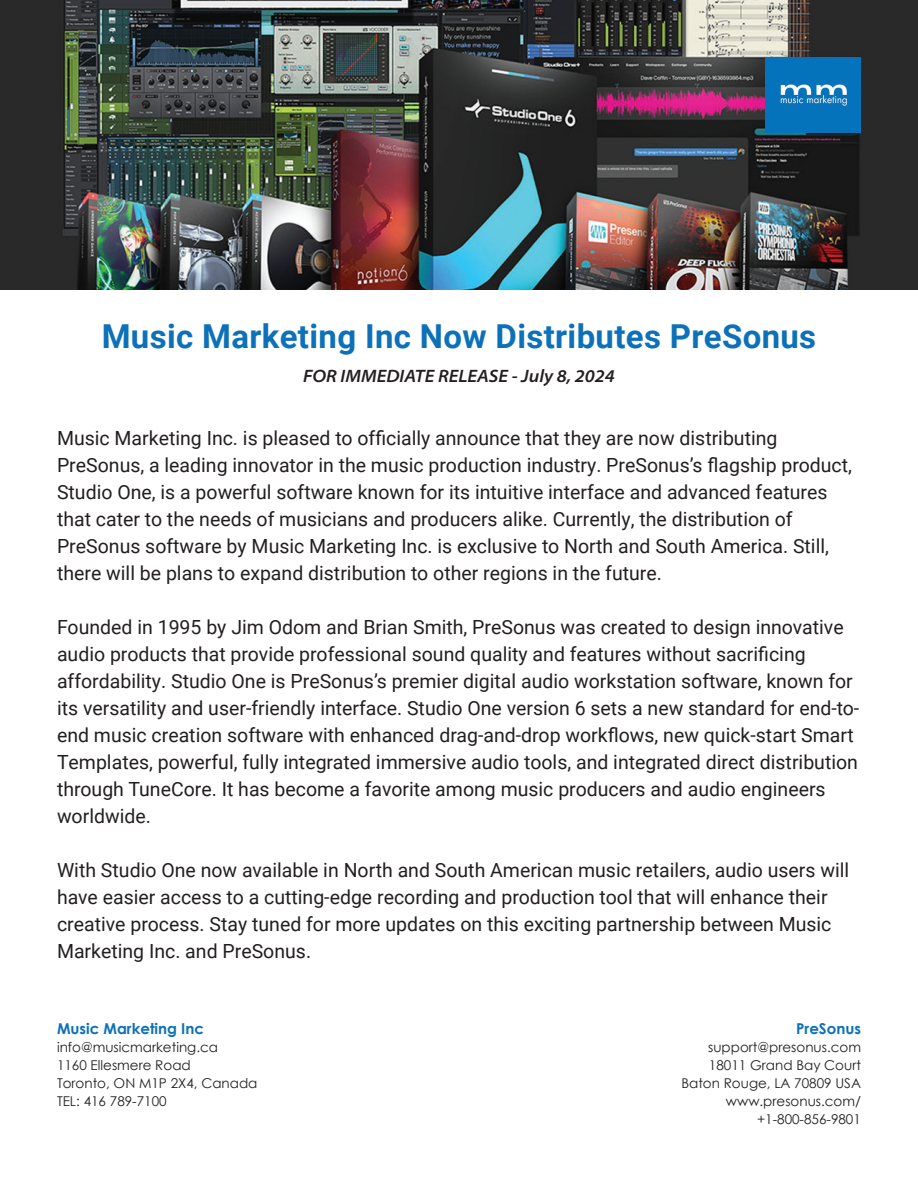
<style>
.page{position:relative;width:918px;height:1188px;background:#fff}
.page>*{position:absolute;margin:0;border:0;box-sizing:border-box;transform-origin:0 0}
.t1{font:700 33px "Roboto";letter-spacing:.01em;color:#0d71b9}
.t2{font:19.5px/27px "Roboto";color:#231f20}
.t3{font:italic 18px "Myriad Variable Concept";color:#231f20}
.t4{font:700 15px "Century Gothic";color:#0d71b9}
.t5{font:13.5px/18px "Century Gothic";color:#231f20}
</style>
<div class="page">
<img style="left:0;top:0;width:918px;height:290px">
<img style="left:765px;top:57px;width:96px;height:75px">
<h1 class="t1" style="left:102px;top:313px;width:716px">Music Marketing Inc Now Distributes PreSonus</h1>
<p class="t3" style="left:303px;top:366px;width:313px">FOR IMMEDIATE RELEASE - July 8, 2024</p>
<p class="t2" style="left:57px;top:424px;width:797px">Music Marketing Inc. is pleased to officially announce that they are now distributing PreSonus, a leading innovator in the music production industry. PreSonus’s flagship product, Studio One, is a powerful software known for its intuitive interface and advanced features that cater to the needs of musicians and producers alike. Currently, the distribution of PreSonus software by Music Marketing Inc. is exclusive to North and South America. Still, there will be plans to expand distribution to other regions in the future.</p>
<p class="t2" style="left:57px;top:613px;width:804px">Founded in 1995 by Jim Odom and Brian Smith, PreSonus was created to design innovative audio products that provide professional sound quality and features without sacrificing affordability. Studio One is PreSonus’s premier digital audio workstation software, known for its versatility and user-friendly interface. Studio One version 6 sets a new standard for end-to&shy;end music creation software with enhanced drag-and-drop workflows, new quick-start Smart Templates, powerful, fully integrated immersive audio tools, and integrated direct distribution through TuneCore. It has become a favorite among music producers and audio engineers worldwide.</p>
<p class="t2" style="left:57px;top:856px;width:794px">With Studio One now available in North and South American music retailers, audio users will have easier access to a cutting-edge recording and production tool that will enhance their creative process. Stay tuned for more updates on this exciting partnership between Music Marketing Inc. and PreSonus.</p>
<p class="t4" style="left:57px;top:1017px;width:149px">Music Marketing Inc</p>
<p class="t5" style="left:57px;top:1038px;width:202px">info@musicmarketing.ca<br>1160 Ellesmere Road<br>Toronto, ON M1P 2X4, Canada<br>TEL: 416 789-7100</p>
<p class="t4" style="left:796px;top:1017px;width:66px">PreSonus</p>
<p class="t5" style="left:681px;top:1038px;width:181px;text-align:right">support@presonus.com<br>18011 Grand Bay Court<br>Baton Rouge, LA 70809 USA www.presonus.com/ +1-800-856-9801</p>
</div>
